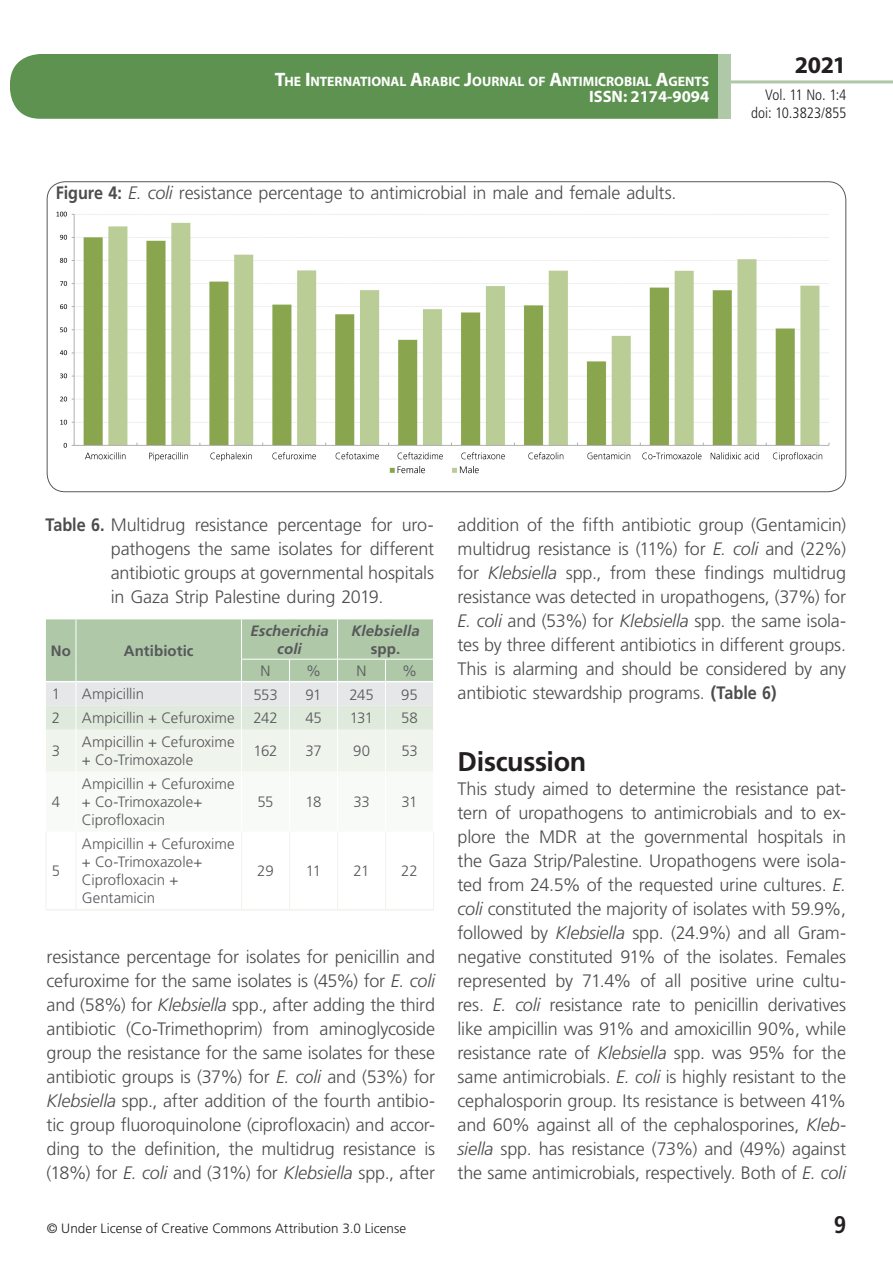
<style>
.page{position:relative;width:893px;height:1263px;background:#fff}
.page>*{position:absolute;margin:0;border:0;box-sizing:border-box;transform-origin:0 0}
.t1{font:700 27px "Frutiger LT Std";letter-spacing:-.015em;color:#231f20}
.t2{font:700 24px "Myriad Pro";color:#231f20}
.t3{font:700 condensed 24px "Frutiger LT Std";color:#231f20}
.t4{font:300 18px/24px "Frutiger LT Std";letter-spacing:-.01em;color:#4b4c4d;text-align:justify}
.t5{font:700 16.5px "Myriad Pro";color:#fff}
.t6{font:300 15px/18px "Frutiger LT Std";letter-spacing:-.005em;color:#57585a}
.t7{font:300 condensed 15px/18px "Frutiger LT Std";letter-spacing:-.005em;color:#231f20;text-align:right}
.t8{font:italic 700 15px/18px "Frutiger LT Std";letter-spacing:.005em;color:#57585a;text-align:center}
.t9{font:700 15px "Frutiger LT Std";letter-spacing:.005em;color:#57585a}
.t10{font:700 13.65px "Myriad Pro";color:#fff}
.t11{font:300 13.5px "Frutiger LT Std";letter-spacing:.005em;color:#231f20}
.s1{font-size:19.5px}
.s2{font-weight:700}
.s3{font-style:italic}
</style>
<div class="page">
<div style="left:10px;top:54px;width:775px;height:65px;background:#5d9250;border-radius:30px"></div>
<div style="left:732px;top:0;width:161px;height:157px;background:#fff"></div>
<hr style="left:730px;top:80px;width:163px;height:3px;background:#aec8a8">
<div style="left:718px;top:54px;width:13px;height:65px;background:#aec8a8"></div>
<img style="left:56px;top:211px;width:774px;height:263px">
<svg style="left:46px;top:619px;width:388px;height:290px"></svg>
<hr style="left:76px;top:730px;width:1px;height:42px;background:#fff">
<hr style="left:241px;top:730px;width:1px;height:42px;background:#fff">
<hr style="left:289px;top:730px;width:1px;height:42px;background:#fff">
<hr style="left:337px;top:730px;width:1px;height:42px;background:#fff">
<hr style="left:385px;top:730px;width:1px;height:42px;background:#fff">
<hr style="left:433px;top:730px;width:1px;height:42px;background:#fff">
<hr style="left:76px;top:772px;width:1px;height:60px;background:#fff">
<hr style="left:241px;top:772px;width:1px;height:60px;background:#fff">
<hr style="left:289px;top:772px;width:1px;height:60px;background:#fff">
<hr style="left:337px;top:772px;width:1px;height:60px;background:#fff">
<hr style="left:385px;top:772px;width:1px;height:60px;background:#fff">
<hr style="left:433px;top:772px;width:1px;height:60px;background:#fff">
<hr style="left:46px;top:832px;width:1px;height:77px;background:#eff4ed">
<hr style="left:76px;top:832px;width:1px;height:77px;background:#eff4ed">
<hr style="left:241px;top:832px;width:1px;height:77px;background:#eff4ed">
<hr style="left:289px;top:832px;width:1px;height:77px;background:#eff4ed">
<hr style="left:337px;top:832px;width:1px;height:77px;background:#eff4ed">
<hr style="left:385px;top:832px;width:1px;height:77px;background:#eff4ed">
<hr style="left:433px;top:832px;width:1px;height:77px;background:#eff4ed">
<hr style="left:241px;top:659px;width:49px;height:1px;background:#fff">
<hr style="left:290px;top:659px;width:48px;height:1px;background:#fff">
<hr style="left:338px;top:659px;width:48px;height:1px;background:#fff">
<hr style="left:386px;top:659px;width:48px;height:1px;background:#fff">
<hr style="left:46px;top:681px;width:30px;height:1px;background:#fff">
<hr style="left:76px;top:681px;width:166px;height:1px;background:#fff">
<hr style="left:242px;top:681px;width:48px;height:1px;background:#fff">
<hr style="left:290px;top:681px;width:48px;height:1px;background:#fff">
<hr style="left:338px;top:681px;width:48px;height:1px;background:#fff">
<hr style="left:386px;top:681px;width:47px;height:1px;background:#fff">
<hr style="left:46px;top:909px;width:30px;height:1px;background:#eff4ed">
<hr style="left:76px;top:909px;width:166px;height:1px;background:#eff4ed">
<hr style="left:242px;top:909px;width:48px;height:1px;background:#eff4ed">
<hr style="left:290px;top:909px;width:48px;height:1px;background:#eff4ed">
<hr style="left:338px;top:909px;width:48px;height:1px;background:#eff4ed">
<hr style="left:386px;top:909px;width:48px;height:1px;background:#eff4ed">
<p class="t10" style="left:275px;top:72px;width:436px"><span class="s1">T</span>HE <span class="s1">I</span>NTERNATIONAL <span class="s1">A</span>RABIC <span class="s1">J</span>OURNAL OF <span class="s1">A</span>NTIMICROBIAL <span class="s1">A</span>GENTS</p>
<p class="t5" style="left:589px;top:86px;width:122px">ISSN: 2174-9094</p>
<p class="t4" style="left:56px;top:181px;width:622px"><span class="s2">Figure 4:</span> <span class="s3">E. coli</span> resistance percentage to antimicrobial in male and female adults.</p>
<h2 class="t2" style="left:795px;top:49px;width:53px">2021</h2>
<p class="t7" style="left:751px;top:86px;width:96px">Vol. 11 No. 1:4 doi: 10.3823/855</p>
<p class="t4" style="left:111px;top:513px;width:325px;text-indent:-65px"><span class="s2">Table 6.</span> Multidrug resistance percentage for uro&shy;pathogens the same isolates for different antibiotic groups at governmental hospitals in Gaza Strip Palestine during 2019.</p>
<p class="t9" style="left:51px;top:642px;width:22px">No</p>
<p class="t9" style="left:124px;top:642px;width:71px">Antibiotic</p>
<p class="t8" style="left:250px;top:622px;width:80px">Escherichia coli</p>
<p class="t8" style="left:351px;top:622px;width:70px">Klebsiella</p>
<p class="t9" style="left:371px;top:640px;width:31px">spp.</p>
<p class="t6" style="left:261px;top:662px;width:12px">N</p>
<p class="t6" style="left:306px;top:662px;width:16px">%</p>
<p class="t6" style="left:357px;top:662px;width:12px">N</p>
<p class="t6" style="left:402px;top:662px;width:16px">%</p>
<p class="t6" style="left:52px;top:685px;width:10px">1</p>
<p class="t6" style="left:82px;top:685px;width:64px">Ampicillin</p>
<p class="t6" style="left:253px;top:686px;width:26px">553</p>
<p class="t6" style="left:305px;top:686px;width:18px">91</p>
<p class="t6" style="left:349px;top:686px;width:26px">245</p>
<p class="t6" style="left:401px;top:686px;width:18px">95</p>
<p class="t6" style="left:52px;top:709px;width:10px">2</p>
<p class="t6" style="left:82px;top:709px;width:154px">Ampicillin + Cefuroxime</p>
<p class="t6" style="left:253px;top:709px;width:26px">242</p>
<p class="t6" style="left:305px;top:709px;width:18px">45</p>
<p class="t6" style="left:350px;top:709px;width:25px">131</p>
<p class="t6" style="left:401px;top:709px;width:18px">58</p>
<p class="t6" style="left:52px;top:742px;width:10px">3</p>
<p class="t6" style="left:82px;top:733px;width:154px">Ampicillin + Cefuroxime + Co-Trimoxazole</p>
<p class="t6" style="left:253px;top:742px;width:26px">162</p>
<p class="t6" style="left:305px;top:742px;width:18px">37</p>
<p class="t6" style="left:353px;top:742px;width:18px">90</p>
<p class="t6" style="left:401px;top:742px;width:18px">53</p>
<p class="t6" style="left:52px;top:793px;width:10px">4</p>
<p class="t6" style="left:82px;top:775px;width:154px">Ampicillin + Cefuroxime + Co-Trimoxazole+<br>Ciprofloxacin</p>
<p class="t6" style="left:257px;top:793px;width:18px">55</p>
<p class="t6" style="left:306px;top:793px;width:17px">18</p>
<p class="t6" style="left:353px;top:793px;width:18px">33</p>
<p class="t6" style="left:402px;top:793px;width:18px">31</p>
<p class="t6" style="left:52px;top:862px;width:10px">5</p>
<p class="t6" style="left:82px;top:835px;width:154px">Ampicillin + Cefuroxime + Co-Trimoxazole+<br>Ciprofloxacin +<br>Gentamicin</p>
<p class="t6" style="left:257px;top:862px;width:18px">29</p>
<p class="t6" style="left:306px;top:862px;width:17px">11</p>
<p class="t6" style="left:354px;top:862px;width:17px">21</p>
<p class="t6" style="left:401px;top:862px;width:18px">22</p>
<p class="t4" style="left:47px;top:945px;width:390px">resistance percentage for isolates for penicillin and cefuroxime for the same isolates is (45%) for <span class="s3">E. coli </span>and (58%) for <span class="s3">Klebsiella</span> spp., after adding the third antibiotic (Co-Trimethoprim) from aminoglycoside group the resistance for the same isolates for these antibiotic groups is (37%) for <span class="s3">E. coli</span> and (53%) for <span class="s3">Klebsiella</span> spp., after addition of the fourth antibio&shy;tic group fluoroquinolone (ciprofloxacin) and accor&shy;ding to the definition, the multidrug resistance is (18%) for <span class="s3">E. coli</span> and (31%) for <span class="s3">Klebsiella</span> spp., after</p>
<p class="t4" style="left:458px;top:513px;width:390px">addition of the fifth antibiotic group (Gentamicin) multidrug resistance is (11%) for <span class="s3">E. coli</span> and (22%) for <span class="s3">Klebsiella</span> spp., from these findings multidrug resistance was detected in uropathogens, (37%) for <span class="s3">E. coli</span> and (53%) for <span class="s3">Klebsiella</span> spp. the same isola&shy;tes by three different antibiotics in different groups.<br>This is alarming and should be considered by any antibiotic stewardship programs. <span class="s2">(Table 6)</span></p>
<h1 class="t1" style="left:458px;top:746px;width:130px">Discussion</h1>
<p class="t4" style="left:458px;top:777px;width:390px">This study aimed to determine the resistance pat&shy;tern of uropathogens to antimicrobials and to ex&shy;plore the MDR at the governmental hospitals in the Gaza Strip/Palestine. Uropathogens were isola&shy;ted from 24.5% of the requested urine cultures. <span class="s3">E. coli</span> constituted the majority of isolates with 59.9%, followed by <span class="s3">Klebsiella</span> spp. (24.9%) and all Gram&shy;negative constituted 91% of the isolates. Females represented by 71.4% of all positive urine cultu&shy;res. <span class="s3">E. coli</span> resistance rate to penicillin derivatives like ampicillin was 91% and amoxicillin 90%, while resistance rate of <span class="s3">Klebsiella</span> spp. was 95% for the same antimicrobials. <span class="s3">E. coli</span> is highly resistant to the cephalosporin group. Its resistance is between 41% and 60% against all of the cephalosporines, <span class="s3">Kleb&shy;siella</span> spp. has resistance (73%) and (49%) against the same antimicrobials, respectively. Both of <span class="s3">E. coli</span></p>
<p class="t11" style="left:47px;top:1220px;width:361px">© Under License of Creative Commons Attribution 3.0 License</p>
<h2 class="t3" style="left:834px;top:1210px;width:14px">9</h2>
</div>
